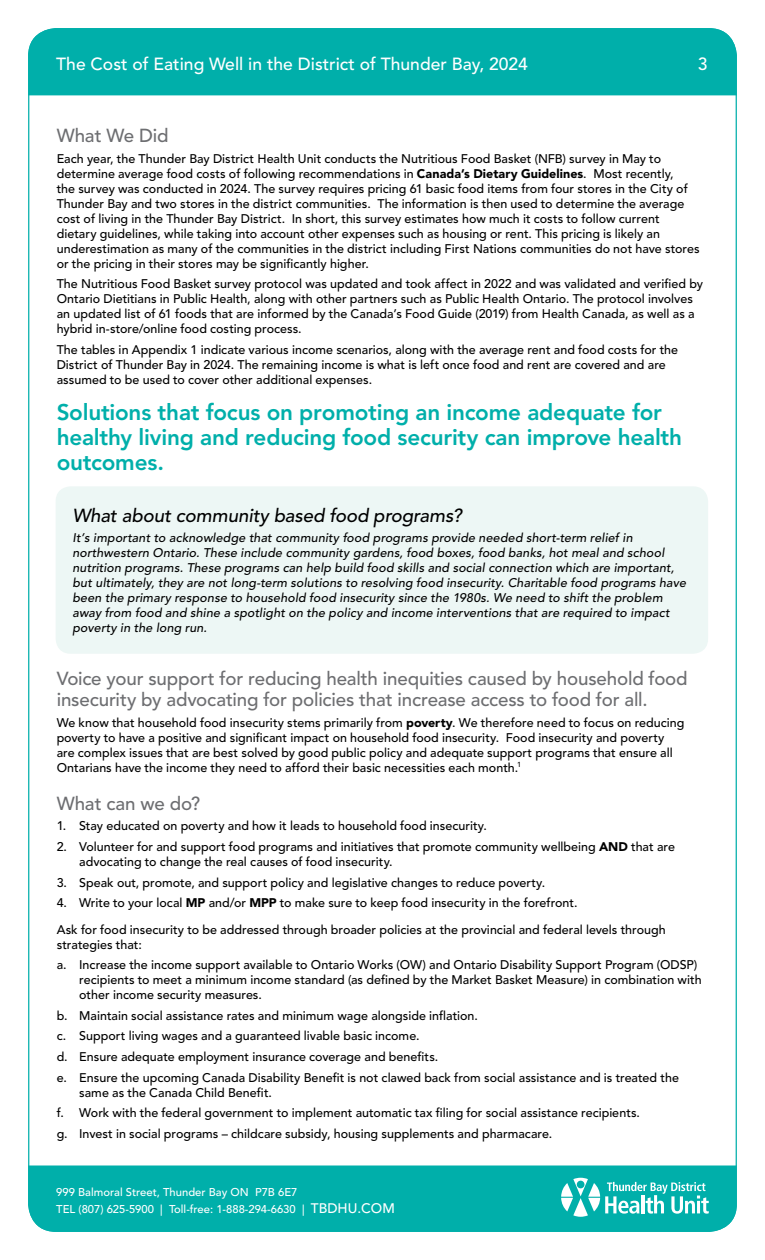
<style>
.page{position:relative;width:765px;height:1260px;background:#fff}
.page>*{position:absolute;margin:0;border:0;box-sizing:border-box;transform-origin:0 0}
.t1{font:800 22.5px/25px "Avenir LT Std";letter-spacing:-.01em;color:#00afaa}
.t2{font:500 18.75px/21.2px "Avenir LT Std";letter-spacing:-.01em;color:#6d6e71}
.t3{font:italic 500 18.75px "Avenir LT Std";letter-spacing:-.01em;color:#000}
.Bar{font:500 17.5px "Avenir LT Std";color:#fff}
.t4{font:500 12.5px/15px "Avenir LT Std";color:#000}
.t5{font:italic 500 12.5px/15px "Avenir LT Std";letter-spacing:.01em;color:#000}
.t6{font:500 11.25px "Avenir LT Std";color:#fff}
.s1{font-weight:900}
.s2{font-size:13.75px}
</style>
<div class="page">
<div style="left:28px;top:1166px;width:709px;height:66px;background:#00afaa"></div>
<div style="left:28px;top:28px;width:709px;height:67px;background:#00afaa"></div>
<div style="left:56px;top:486px;width:652px;height:168px;background:#edf7f5;border-radius:15px"></div>
<svg style="left:561px;top:1178px;width:148px;height:39px"></svg>
<p class="Bar" style="left:56px;top:54px;width:473px">The Cost of Eating Well in the District of Thunder Bay, 2024</p>
<p class="Bar" style="left:698px;top:54px;width:11px">3</p>
<p class="t2" style="left:57px;top:125px;width:113px">What We Did</p>
<p class="t4" style="left:57px;top:151px;width:644px">Each year, the Thunder Bay District Health Unit conducts the Nutritious Food Basket (NFB) survey in May to determine average food costs of following recommendations in <span class="s1">Canada’s Dietary Guidelines</span>. Most recently,<br>the survey was conducted in 2024. The survey requires pricing 61 basic food items from four stores in the City of Thunder Bay and two stores in the district communities. The information is then used to determine the average cost of living in the Thunder Bay District. In short, this survey estimates how much it costs to follow current dietary guidelines, while taking into account other expenses such as housing or rent. This pricing is likely an underestimation as many of the communities in the district including First Nations communities do not have stores or the pricing in their stores may be significantly higher.</p>
<p class="t4" style="left:57px;top:277px;width:648px">The Nutritious Food Basket survey protocol was updated and took affect in 2022 and was validated and verified by Ontario Dietitians in Public Health, along with other partners such as Public Health Ontario. The protocol involves an updated list of 61 foods that are informed by the Canada’s Food Guide (2019) from Health Canada, as well as a hybrid in-store/online food costing process.</p>
<p class="t4" style="left:57px;top:342px;width:623px">The tables in Appendix 1 indicate various income scenarios, along with the average rent and food costs for the<br>District of Thunder Bay in 2024. The remaining income is what is left once food and rent are covered and are assumed to be used to cover other additional expenses.</p>
<p class="t1" style="left:57px;top:400px;width:627px">Solutions that focus on promoting an income adequate for healthy living and reducing food security can improve health outcomes.</p>
<p class="t3" style="left:72px;top:505px;width:391px">What about community based food programs?</p>
<p class="t5" style="left:72px;top:531px;width:615px">It’s important to acknowledge that community food programs provide needed short-term relief in northwestern Ontario. These include community gardens, food boxes, food banks, hot meal and school nutrition programs. These programs can help build food skills and social connection which are important, but ultimately, they are not long-term solutions to resolving food insecurity. Charitable food programs have been the primary response to household food insecurity since the 1980s. We need to shift the problem away from food and shine a spotlight on the policy and income interventions that are required to impact poverty in the long run.</p>
<p class="t2" style="left:57px;top:668px;width:633px">Voice your support for reducing health inequities caused by household food insecurity by advocating for policies that increase access to food for all.</p>
<p class="t4" style="left:57px;top:715px;width:629px">We know that household food insecurity stems primarily from <span class="s1">poverty</span>. We therefore need to focus on reducing poverty to have a positive and significant impact on household food insecurity. Food insecurity and poverty are complex issues that are best solved by good public policy and adequate support programs that ensure all Ontarians have the income they need to afford their basic necessities each month.<sup>1</sup></p>
<p class="t2" style="left:57px;top:793px;width:145px">What can we do?</p>
<p class="t4" style="left:57px;top:819px;width:432px">1. Stay educated on poverty and how it leads to household food insecurity.</p>
<p class="t4" style="left:79px;top:840px;width:597px;text-indent:-22px">2. Volunteer for and support food programs and initiatives that promote community wellbeing <span class="s1">AND</span> that are advocating to change the real causes of food insecurity.</p>
<p class="t4" style="left:57px;top:875px;width:490px">3. Speak out, promote, and support policy and legislative changes to reduce poverty.</p>
<p class="t4" style="left:57px;top:896px;width:522px">4. Write to your local <span class="s1">MP</span> and/or <span class="s1">MPP</span> to make sure to keep food insecurity in the forefront.</p>
<p class="t4" style="left:57px;top:922px;width:611px">Ask for food insecurity to be addressed through broader policies at the provincial and federal levels through strategies that:</p>
<p class="t4" style="left:79px;top:958px;width:624px;text-indent:-22px">a. Increase the income support available to Ontario Works (OW) and Ontario Disability Support Program (ODSP) recipients to meet a minimum income standard (as defined by the Market Basket Measure) in combination with other income security measures.</p>
<p class="t4" style="left:57px;top:1008px;width:423px">b. Maintain social assistance rates and minimum wage alongside inflation.</p>
<p class="t4" style="left:57px;top:1029px;width:364px">c. Support living wages and a guaranteed livable basic income.</p>
<p class="t4" style="left:57px;top:1050px;width:383px">d. Ensure adequate employment insurance coverage and benefits.</p>
<p class="t4" style="left:79px;top:1070px;width:601px;text-indent:-22px">e. Ensure the upcoming Canada Disability Benefit is not clawed back from social assistance and is treated the same as the Canada Child Benefit.</p>
<p class="t4" style="left:57px;top:1106px;width:585px">f. Work with the federal government to implement automatic tax filing for social assistance recipients.</p>
<p class="t4" style="left:57px;top:1126px;width:497px">g. Invest in social programs – childcare subsidy, housing supplements and pharmacare.</p>
<p class="t6" style="left:56px;top:1186px;width:243px">999 Balmoral Street, Thunder Bay ON P7B 6E7</p>
<p class="t6" style="left:56px;top:1202px;width:340px">TEL (807) 625-5900 | Toll-free: 1-888-294-6630 | <span class="s2">TBDHU.COM</span></p>
</div>
